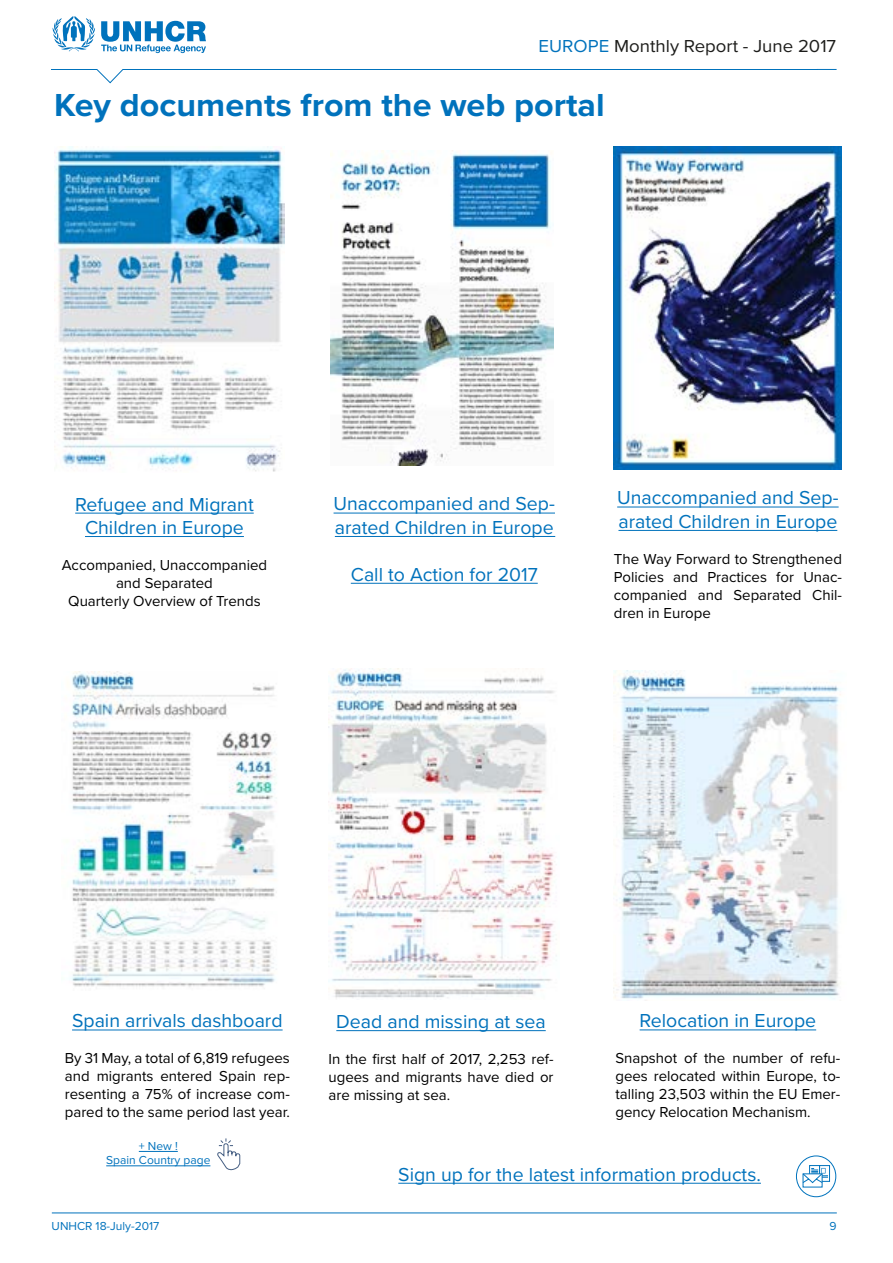
<style>
.page{position:relative;width:893px;height:1263px;background:#fff}
.page>*{position:absolute;margin:0;border:0;box-sizing:border-box;transform-origin:0 0}
.t1{font:700 33px "Proxima Nova";color:#0072bc}
.t2{font:19.5px/23.4px "Proxima Nova";color:#0072bc}
.t3{font:18px "Proxima Nova";color:#1d1d1b}
.t4{font:15px/18px "Proxima Nova";color:#000;text-align:justify}
.t5{font:12px/14.4px "Proxima Nova";color:#0072bc;text-align:center}
.s1{color:#0072bc}
</style>
<div class="page">
<hr style="left:398px;top:1183px;width:363px;height:1px;background:#0072bc">
<div style="left:796px;top:1155px;width:40px;height:42px;border:1px solid #0073bd;border-radius:50%"></div>
<div style="left:819px;top:1165px;width:11px;height:17px;background:#f8fbfd;border:1px solid #0073bd"></div>
<div style="left:809px;top:1165px;width:11px;height:16px;background:#fff;border:1px solid #0073bd"></div>
<svg style="left:802px;top:1168px;width:26px;height:15px"></svg>
<hr style="left:72px;top:1030px;width:211px;height:1px;background:#0072bc">
<hr style="left:336px;top:1030px;width:210px;height:1px;background:#0072bc">
<hr style="left:334px;top:513px;width:221px;height:1px;background:#0072bc">
<hr style="left:335px;top:536px;width:220px;height:1px;background:#0072bc">
<hr style="left:351px;top:583px;width:187px;height:1px;background:#0072bc">
<hr style="left:617px;top:507px;width:222px;height:1px;background:#0072bc">
<hr style="left:618px;top:530px;width:219px;height:1px;background:#0072bc">
<hr style="left:75px;top:513px;width:179px;height:1px;background:#0072bc">
<hr style="left:85px;top:536px;width:159px;height:1px;background:#0072bc">
<img style="left:54px;top:147px;width:230px;height:325px">
<img style="left:329px;top:668px;width:228px;height:330px">
<img style="left:70px;top:671px;width:207px;height:316px">
<svg style="left:217px;top:1138px;width:24px;height:33px"></svg>
<hr style="left:139px;top:1151px;width:39px;height:1px;background:#0072bc">
<hr style="left:106px;top:1165px;width:104px;height:1px;background:#0072bc">
<img style="left:614px;top:147px;width:228px;height:323px">
<img style="left:330px;top:151px;width:223px;height:314px">
<img style="left:613px;top:670px;width:228px;height:329px">
<hr style="left:640px;top:1030px;width:176px;height:1px;background:#0072bc">
<hr style="left:52px;top:1212px;width:785px;height:1px;background:#0072bc">
<svg style="left:52px;top:16px;width:785px;height:68px"></svg>
<p class="t3" style="left:539px;top:32px;width:299px"><span class="s1">EUROPE</span> Monthly Report - June 2017</p>
<h1 class="t1" style="left:54px;top:80px;width:552px">Key documents from the web portal</h1>
<h2 class="t2" style="left:75px;top:491px;width:180px;text-align:center">Refugee and Migrant<br>Children in Europe</h2>
<p class="t4" style="left:62px;top:555px;width:207px;text-align:center">Accompanied, Unaccompanied and Separated<br>Quarterly Overview of Trends</p>
<h2 class="t2" style="left:334px;top:491px;width:223px">Unaccompanied and Sep&shy;arated Children in Europe</h2>
<h2 class="t2" style="left:351px;top:562px;width:188px">Call to Action for 2017</h2>
<h2 class="t2" style="left:617px;top:485px;width:223px">Unaccompanied and Sep&shy;arated Children in Europe</h2>
<p class="t4" style="left:614px;top:549px;width:230px">The Way Forward to Strengthened Policies and Practices for Unac&shy;companied and Separated Chil&shy;dren in Europe</p>
<h2 class="t2" style="left:72px;top:1008px;width:212px">Spain arrivals dashboard</h2>
<p class="t4" style="left:65px;top:1049px;width:227px">By 31 May, a total of 6,819 refugees and migrants entered Spain rep&shy;resenting a 75% of increase com&shy;pared to the same period last year.</p>
<h2 class="t2" style="left:336px;top:1009px;width:211px">Dead and missing at sea</h2>
<p class="t4" style="left:328px;top:1049px;width:227px">In the first half of 2017, 2,253 ref&shy;ugees and migrants have died or are missing at sea.</p>
<h2 class="t2" style="left:640px;top:1008px;width:178px">Relocation in Europe</h2>
<p class="t4" style="left:615px;top:1049px;width:227px">Snapshot of the number of refu&shy;gees relocated within Europe, to&shy;talling 23,503 within the EU Emer&shy;gency Relocation Mechanism.</p>
<p class="t5" style="left:106px;top:1138px;width:106px">+ New !<br>Spain Country page</p>
<h2 class="t2" style="left:398px;top:1161px;width:364px">Sign up for the latest information products.</h2>
<p class="t5" style="left:52px;top:1218px;width:109px">UNHCR 18-July-2017</p>
<p class="t5" style="left:829px;top:1218px;width:9px">9</p>
</div>
